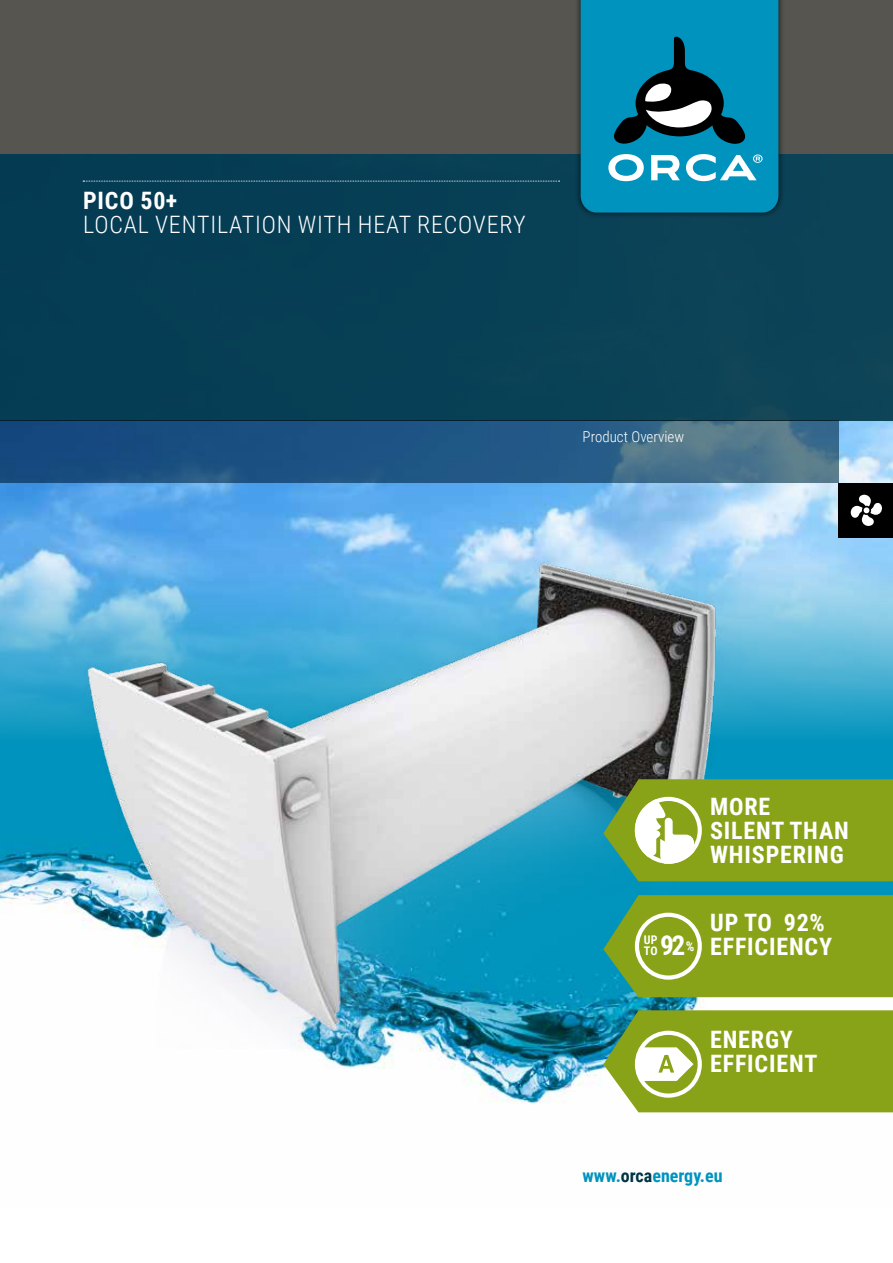
<style>
.page{position:relative;width:893px;height:1263px;background:#fff}
.page>*{position:absolute;margin:0;border:0;box-sizing:border-box;transform-origin:0 0}
.t1{font:700 27.45px "Roboto Condensed";color:#fff}
.t2{font:700 24px/24px "Roboto Condensed";letter-spacing:.035em;color:#fff}
.t3{font:300 24px "Roboto Condensed";letter-spacing:.035em;color:#fff}
.t4{font:700 18px "Roboto Condensed";color:#0093be}
.t5{font:300 15px "Roboto Condensed";color:#fff}
.t6{font:700 12px/10.4px "Roboto Condensed";color:#fff}
.s1{font-size:13.5px}
.s2{color:#003545}
</style>
<div class="page">
<img style="left:0;top:420px;width:893px;height:130px">
<img style="left:0;top:835px;width:893px;height:278px">
<div style="left:0;top:153px;width:893px;height:267px;background:#073f55"></div>
<div style="left:0;top:0;width:893px;height:153px;background:#57554f"></div>
<svg style="left:0;top:550px;width:893px;height:285px;background:#49b0d5"></svg>
<svg style="left:0;top:420px;width:838px;height:63px;background:#285a83"></svg>
<svg style="left:83px;top:181px;width:477px;height:1px"></svg>
<div style="left:838px;top:483px;width:55px;height:55px;background:#000"></div>
<svg style="left:850px;top:494px;width:32px;height:32px"></svg>
<div style="left:575px;top:0;width:209px;height:218px;background:#000;opacity:.75"></div>
<svg style="left:581px;top:0;width:197px;height:213px;background:#1389ab"></svg>
<img style="left:85px;top:550px;width:647px;height:498px">
<svg style="left:603px;top:779px;width:290px;height:102px;background:#8ba733"></svg>
<svg style="left:603px;top:895px;width:290px;height:102px;background:#83a428"></svg>
<svg style="left:603px;top:1010px;width:290px;height:102px;background:#91ab35"></svg>
<p class="t2" style="left:83px;top:188px;width:96px">PICO 50+</p>
<p class="t3" style="left:83px;top:208px;width:444px">LOCAL VENTILATION WITH HEAT RECOVERY</p>
<p class="t5" style="left:583px;top:426px;width:103px">Product Overview</p>
<p class="t2" style="left:710px;top:794px;width:140px">MORE<br>SILENT THAN<br>WHISPERING</p>
<p class="t1" style="left:660px;top:926px;width:36px">92<span class="s1">%</span></p>
<p class="t6" style="left:644px;top:934px;width:15px">UP<br>TO</p>
<p class="t2" style="left:710px;top:910px;width:124px">UP TO 92%<br>EFFICIENCY</p>
<p class="t2" style="left:710px;top:1026px;width:109px">ENERGY<br>EFFICIENT</p>
<p class="t4" style="left:583px;top:1162px;width:142px">www.<span class="s2">orca</span>energy.eu</p>
</div>
